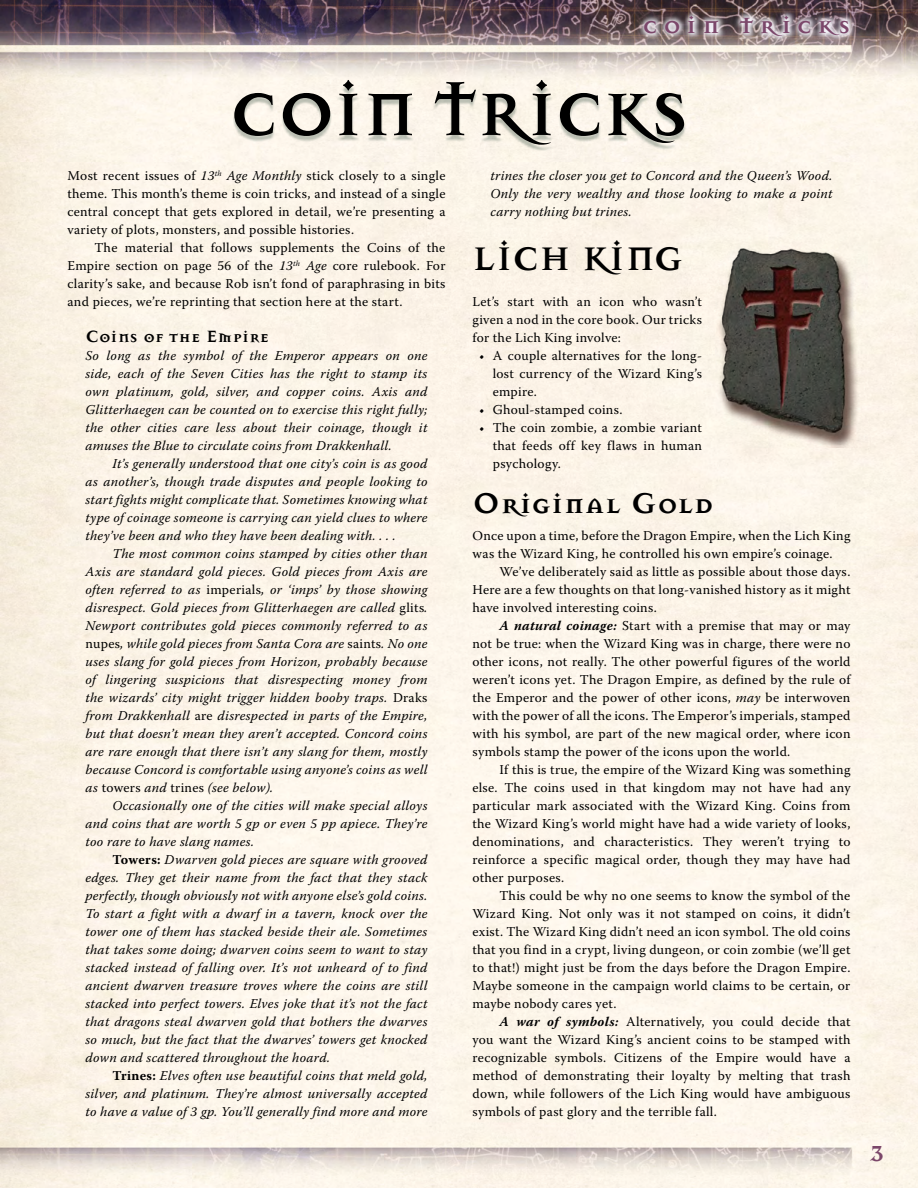
<style>
.page{position:relative;width:918px;height:1188px;background:#fff}
.page>*{position:absolute;margin:0;border:0;box-sizing:border-box;transform-origin:0 0}
.t1{font:700 66px "Mason Serif";color:#000}
.t2{font:700 36px "Mason Serif";letter-spacing:.02em;color:#000}
.t3{font:700 31.5px "Mason Serif";letter-spacing:.02em;color:#000}
.t4{font:700 27px "Mason Serif";letter-spacing:.22em;color:#7b476a}
.t5{font:700 24px "Mason Serif";color:#7b476a}
.t6{font:700 18px "Mason Serif Alt";letter-spacing:.02em;color:#000}
.t7{font:13.5px/18px "Warnock Pro";letter-spacing:.02em;color:#000;text-align:justify}
.t8{font:italic 13.5px/18px "Warnock Pro";letter-spacing:.02em;color:#000;text-align:justify}
.s1{font-style:italic}
.s2{font-style:normal}
.s3{font-weight:700;font-style:normal}
.s4{font-weight:700;font-style:italic}
</style>
<div class="page">
<img style="left:0;top:0;width:918px;height:1188px">
<svg style="left:637px;top:9px;width:219px;height:33px;background:#95888b"></svg>
<div style="left:233px;top:83px;width:453px;height:67px;background:#1f3c2e;opacity:.3"></div>
<img style="left:716px;top:234px;width:151px;height:213px">
<h3 class="t4" style="left:643px;top:9px;width:209px">coin tricks</h3>
<h1 class="t1" style="left:229px;top:76px;width:461px">COIN TRICKS</h1>
<p class="t7" style="left:68px;top:166px;width:380px">Most recent issues of <span class="s1">13</span><sup>th</sup> <span class="s1">Age Monthly</span> stick closely to a single theme. This month’s theme is coin tricks, and instead of a single central concept that gets explored in detail, we’re presenting a variety of plots, monsters, and possible histories.</p>
<p class="t7" style="left:67px;top:238px;width:380px;text-indent:27px">The material that follows supplements the Coins of the Empire section on page 56 of the <span class="s1">13</span><sup>th</sup> <span class="s1">Age</span> core rulebook. For clarity’s sake, and because Rob isn’t fond of paraphrasing in bits and pieces, we’re reprinting that section here at the start.</p>
<h3 class="t6" style="left:86px;top:326px;width:185px">Coins of the Empire</h3>
<p class="t8" style="left:86px;top:346px;width:344px">So long as the symbol of the Emperor appears on one side, each of the Seven Cities has the right to stamp its own platinum, gold, silver, and copper coins. Axis and Glitterhaegen can be counted on to exercise this right fully; the other cities care less about their coinage, though it amuses the Blue to circulate coins from Drakkenhall.</p>
<p class="t8" style="left:86px;top:454px;width:344px;text-indent:27px">It’s generally understood that one city’s coin is as good as another’s, though trade disputes and people looking to start fights might complicate that. Sometimes knowing what type of coinage someone is carrying can yield clues to where they’ve been and who they have been dealing with. . . .</p>
<p class="t8" style="left:86px;top:544px;width:344px;text-indent:27px">The most common coins stamped by cities other than Axis are standard gold pieces. Gold pieces from Axis are often referred to as <span class="s2">imperials</span>, or ‘imps’ by those showing disrespect. Gold pieces from Glitterhaegen are called <span class="s2">glits</span>.<br>Newport contributes gold pieces commonly referred to as <span class="s2">nupes</span>, while gold pieces from Santa Cora are <span class="s2">saints</span>. No one uses slang for gold pieces from Horizon, probably because of lingering suspicions that disrespecting money from the wizards’ city might trigger hidden booby traps. <span class="s2">Draks </span>from Drakkenhall <span class="s2">are</span> disrespected in parts of the Empire, but that doesn’t mean they aren’t accepted. Concord coins are rare enough that there isn’t any slang for them, mostly because Concord is comfortable using anyone’s coins as well as <span class="s2">towers</span> and <span class="s2">trines</span> (see below).</p>
<p class="t8" style="left:86px;top:796px;width:344px;text-indent:27px">Occasionally one of the cities will make special alloys and coins that are worth 5 gp or even 5 pp apiece. They’re too rare to have slang names.</p>
<p class="t8" style="left:86px;top:850px;width:344px;text-indent:27px"><span class="s3">Towers:</span> Dwarven gold pieces are square with grooved edges. They get their name from the fact that they stack perfectly, though obviously not with anyone else’s gold coins.<br>To start a fight with a dwarf in a tavern, knock over the tower one of them has stacked beside their ale. Sometimes that takes some doing; dwarven coins seem to want to stay stacked instead of falling over. It’s not unheard of to find ancient dwarven treasure troves where the coins are still stacked into perfect towers. Elves joke that it’s not the fact that dragons steal dwarven gold that bothers the dwarves so much, but the fact that the dwarves’ towers get knocked down and scattered throughout the hoard.</p>
<p class="t8" style="left:85px;top:1066px;width:344px;text-indent:27px"><span class="s3">Trines:</span> Elves often use beautiful coins that meld gold, silver, and platinum. They’re almost universally accepted to have a value of 3 gp. You’ll generally find more and more</p>
<p class="t8" style="left:490px;top:166px;width:344px">trines the closer you get to Concord and the Queen’s Wood.<br>Only the very wealthy and those looking to make a point carry nothing but trines.</p>
<h2 class="t2" style="left:472px;top:238px;width:212px">LICH KING</h2>
<p class="t7" style="left:472px;top:292px;width:231px">Let’s start with an icon who wasn’t given a nod in the core book. Our tricks for the Lich King involve:</p>
<p class="t7" style="left:493px;top:346px;width:211px;text-indent:-14px">• A couple alternatives for the long&shy;lost currency of the Wizard King’s empire.</p>
<p class="t7" style="left:479px;top:400px;width:145px">• Ghoul-stamped coins.</p>
<p class="t7" style="left:493px;top:418px;width:211px;text-indent:-14px">• The coin zombie, a zombie variant that feeds off key flaws in human psychology.</p>
<h3 class="t3" style="left:472px;top:485px;width:243px">Original Gold</h3>
<p class="t7" style="left:472px;top:526px;width:380px">Once upon a time, before the Dragon Empire, when the Lich King was the Wizard King, he controlled his own empire’s coinage.</p>
<p class="t7" style="left:472px;top:562px;width:380px;text-indent:27px">We’ve deliberately said as little as possible about those days.<br>Here are a few thoughts on that long-vanished history as it might have involved interesting coins.</p>
<p class="t7" style="left:472px;top:616px;width:380px;text-indent:27px"><span class="s4">A natural coinage:</span> Start with a premise that may or may not be true: when the Wizard King was in charge, there were no other icons, not really. The other powerful figures of the world weren’t icons yet. The Dragon Empire, as defined by the rule of the Emperor and the power of other icons, <span class="s1">may</span> be interwoven with the power of all the icons. The Emperor’s imperials, stamped with his symbol, are part of the new magical order, where icon symbols stamp the power of the icons upon the world.</p>
<p class="t7" style="left:472px;top:760px;width:380px;text-indent:27px">If this is true, the empire of the Wizard King was something else. The coins used in that kingdom may not have had any particular mark associated with the Wizard King. Coins from the Wizard King’s world might have had a wide variety of looks, denominations, and characteristics. They weren’t trying to reinforce a specific magical order, though they may have had other purposes.</p>
<p class="t7" style="left:472px;top:886px;width:380px;text-indent:27px">This could be why no one seems to know the symbol of the Wizard King. Not only was it not stamped on coins, it didn’t exist. The Wizard King didn’t need an icon symbol. The old coins that you find in a crypt, living dungeon, or coin zombie (we’ll get to that!) might just be from the days before the Dragon Empire.<br>Maybe someone in the campaign world claims to be certain, or maybe nobody cares yet.</p>
<p class="t7" style="left:472px;top:1012px;width:380px;text-indent:27px"><span class="s4">A war of symbols:</span> Alternatively, you could decide that you want the Wizard King’s ancient coins to be stamped with recognizable symbols. Citizens of the Empire would have a method of demonstrating their loyalty by melting that trash down, while followers of the Lich King would have ambiguous symbols of past glory and the terrible fall.</p>
<h3 class="t5" style="left:871px;top:1139px;width:15px">3</h3>
</div>
